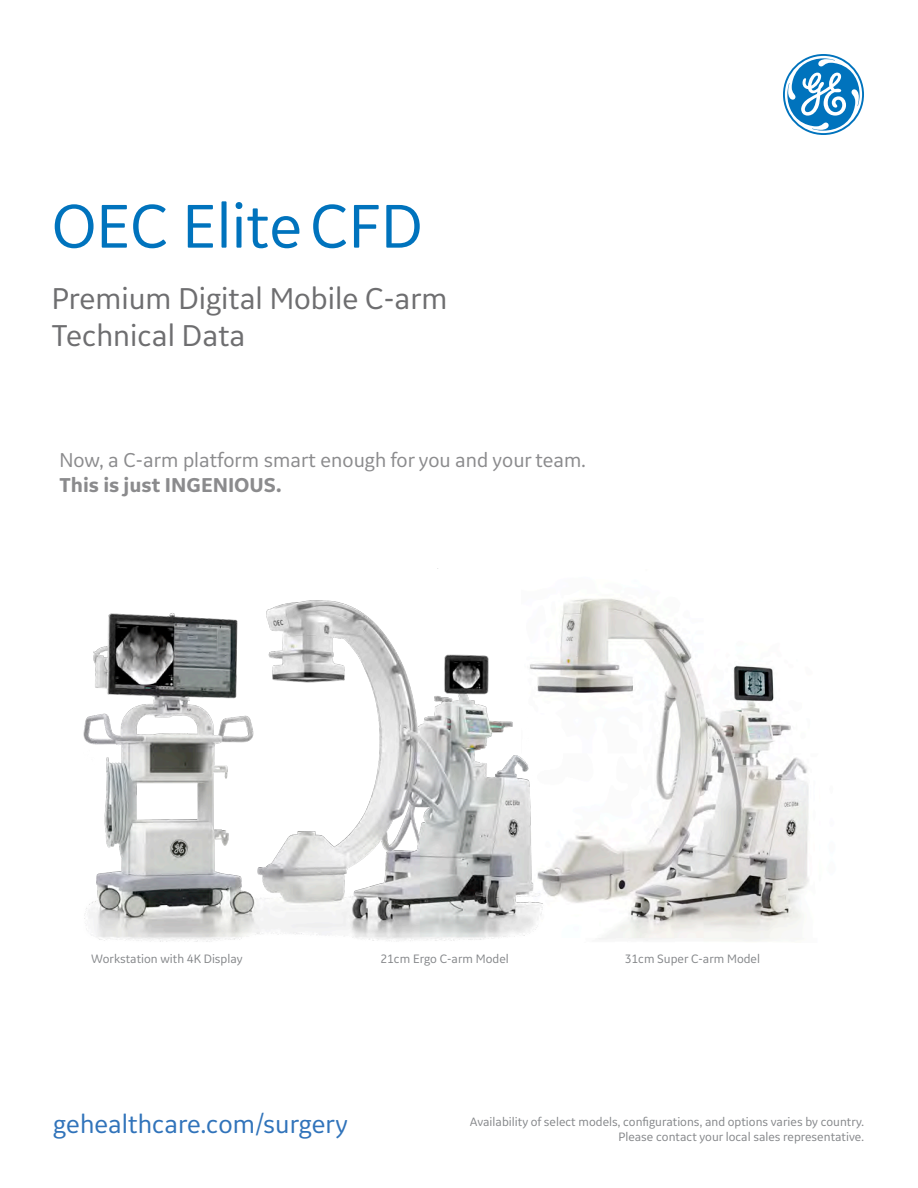
<style>
.page{position:relative;width:918px;height:1188px;background:#fff}
.page>*{position:absolute;margin:0;border:0;box-sizing:border-box;transform-origin:0 0}
.t1{font:64.5px "GE Inspira Sans";color:#0073bd}
.t2{font:31.5px "GE Inspira Sans";color:#6e6e70}
.t3{font:27px "GE Inspira Sans";color:#3073ba}
.t4{font:21px "GE Inspira Sans";color:#8b8b8d}
.t5{font:700 21px "GE Inspira Sans";color:#8b8b8d}
.t6{font:12.75px "GE Inspira Sans";color:#86888b}
</style>
<div class="page">
<img style="left:566px;top:598px;width:243px;height:344px">
<svg style="left:783px;top:54px;width:81px;height:81px"></svg>
<img style="left:83px;top:568px;width:483px;height:374px">
<p class="t1" style="left:52px;top:186px;width:372px">OEC EliteCFD</p>
<p class="t2" style="left:52px;top:279px;width:397px">Premium Digital Mobile C-arm</p>
<p class="t2" style="left:52px;top:316px;width:195px">Technical Data</p>
<p class="t4" style="left:59px;top:447px;width:528px">Now, a C-arm platform smart enough for you and your team.</p>
<p class="t5" style="left:59px;top:472px;width:224px">This is just INGENIOUS.</p>
<p class="t6" style="left:91px;top:951px;width:153px">Workstation with 4K Display</p>
<p class="t6" style="left:380px;top:951px;width:130px">21cm Ergo C-arm Model</p>
<p class="t6" style="left:625px;top:951px;width:137px">31cm Super C-arm Model</p>
<p class="t3" style="left:53px;top:1107px;width:296px">gehealthcare.com/surgery</p>
<p class="t6" style="left:470px;top:1114px;width:396px">Availability of select models, configurations, and options varies by country.</p>
<p class="t6" style="left:619px;top:1129px;width:247px">Please contact your local sales representative.</p>
</div>
